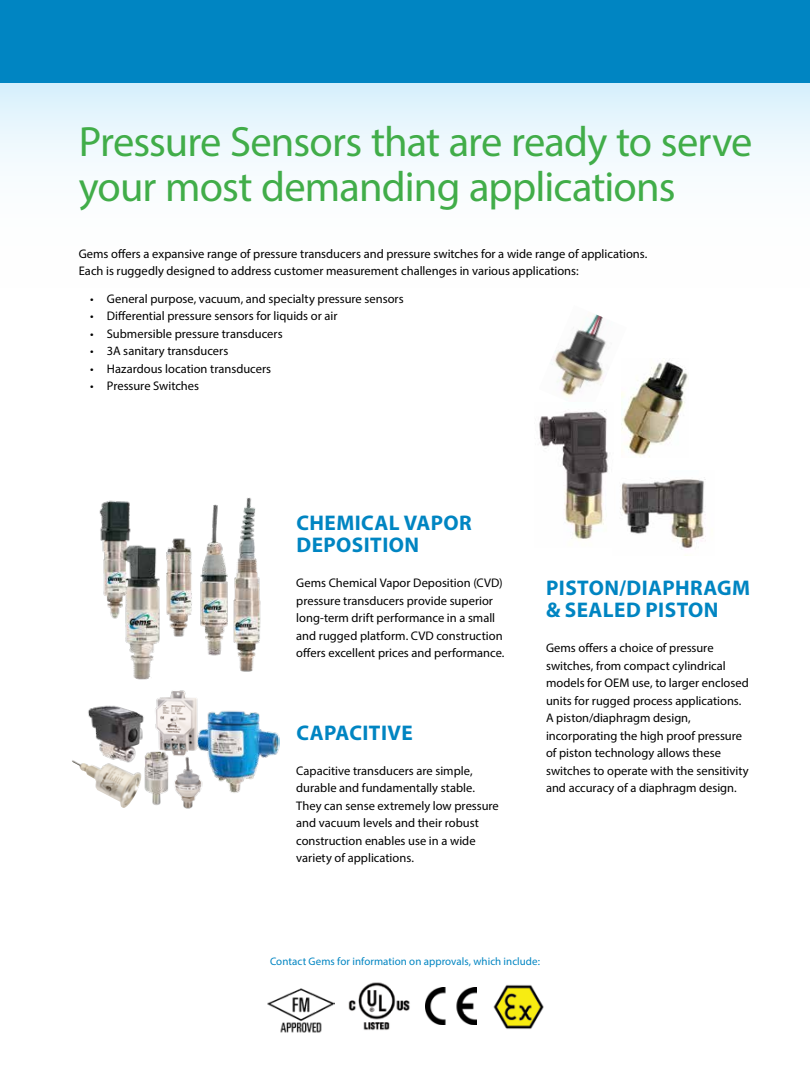
<style>
.page{position:relative;width:810px;height:1080px;background:#fff}
.page>*{position:absolute;margin:0;border:0;box-sizing:border-box;transform-origin:0 0}
.t1{font:42.5px/45px "Myriad Pro";letter-spacing:-.02em;color:#41ad49}
.t2{font:700 21.25px/22.5px "Myriad Pro";letter-spacing:.02em;color:#0085c2}
.t3{font:12.5px/17.5px "Myriad Pro";color:#000}
.t4{font:11px "Myriad Pro";letter-spacing:.005em;color:#0085c2}
</style>
<div class="page">
<div style="left:0;top:82px;width:810px;height:248px;background:linear-gradient(to bottom,#e3f4fd,#fff)"></div>
<div style="left:0;top:0;width:810px;height:82px;background:#0085c2"></div>
<img style="left:348px;top:982px;width:62px;height:49px">
<img style="left:425px;top:988px;width:52px;height:37px">
<img style="left:493px;top:984px;width:51px;height:45px">
<img style="left:99px;top:497px;width:162px;height:183px">
<img style="left:622px;top:361px;width:66px;height:96px">
<img style="left:539px;top:305px;width:88px;height:106px">
<img style="left:620px;top:477px;width:86px;height:79px">
<img style="left:539px;top:403px;width:74px;height:137px">
<img style="left:198px;top:710px;width:81px;height:83px">
<img style="left:88px;top:705px;width:56px;height:54px">
<img style="left:72px;top:759px;width:70px;height:49px">
<img style="left:155px;top:690px;width:43px;height:66px">
<img style="left:144px;top:751px;width:25px;height:54px">
<img style="left:174px;top:755px;width:28px;height:53px">
<img style="left:268px;top:988px;width:67px;height:45px">
<h1 class="t1" style="left:79px;top:118px;width:675px">Pressure Sensors that are ready to serve your most demanding applications</h1>
<p class="t3" style="left:79px;top:245px;width:570px">Gems offers a expansive range of pressure transducers and pressure switches for a wide range of applications.<br>Each is ruggedly designed to address customer measurement challenges in various applications:</p>
<p class="t3" style="left:90px;top:290px;width:315px">• General purpose, vacuum, and specialty pressure sensors</p>
<p class="t3" style="left:90px;top:307px;width:249px">• Differential pressure sensors for liquids or air</p>
<p class="t3" style="left:90px;top:325px;width:194px">• Submersible pressure transducers</p>
<p class="t3" style="left:90px;top:342px;width:140px">• 3A sanitary transducers</p>
<p class="t3" style="left:90px;top:360px;width:183px">• Hazardous location transducers</p>
<p class="t3" style="left:90px;top:377px;width:111px">• Pressure Switches</p>
<h2 class="t2" style="left:296px;top:510px;width:177px">CHEMICAL VAPOR<br>DEPOSITION</h2>
<p class="t3" style="left:296px;top:574px;width:210px">Gems Chemical Vapor Deposition (CVD) pressure transducers provide superior long-term drift performance in a small and rugged platform. CVD construction offers excellent prices and performance.</p>
<h2 class="t2" style="left:546px;top:575px;width:206px">PISTON/DIAPHRAGM &amp; SEALED PISTON</h2>
<p class="t3" style="left:546px;top:639px;width:204px">Gems offers a choice of pressure switches, from compact cylindrical models for OEM use, to larger enclosed units for rugged process applications.<br>A piston/diaphragm design, incorporating the high proof pressure of piston technology allows these switches to operate with the sensitivity and accuracy of a diaphragm design.</p>
<h2 class="t2" style="left:296px;top:720px;width:118px">CAPACITIVE</h2>
<p class="t3" style="left:296px;top:761px;width:204px">Capacitive transducers are simple, durable and fundamentally stable.<br>They can sense extremely low pressure and vacuum levels and their robust construction enables use in a wide variety of applications.</p>
<p class="t4" style="left:270px;top:955px;width:271px">Contact Gems for information on approvals, which include:</p>
</div>
